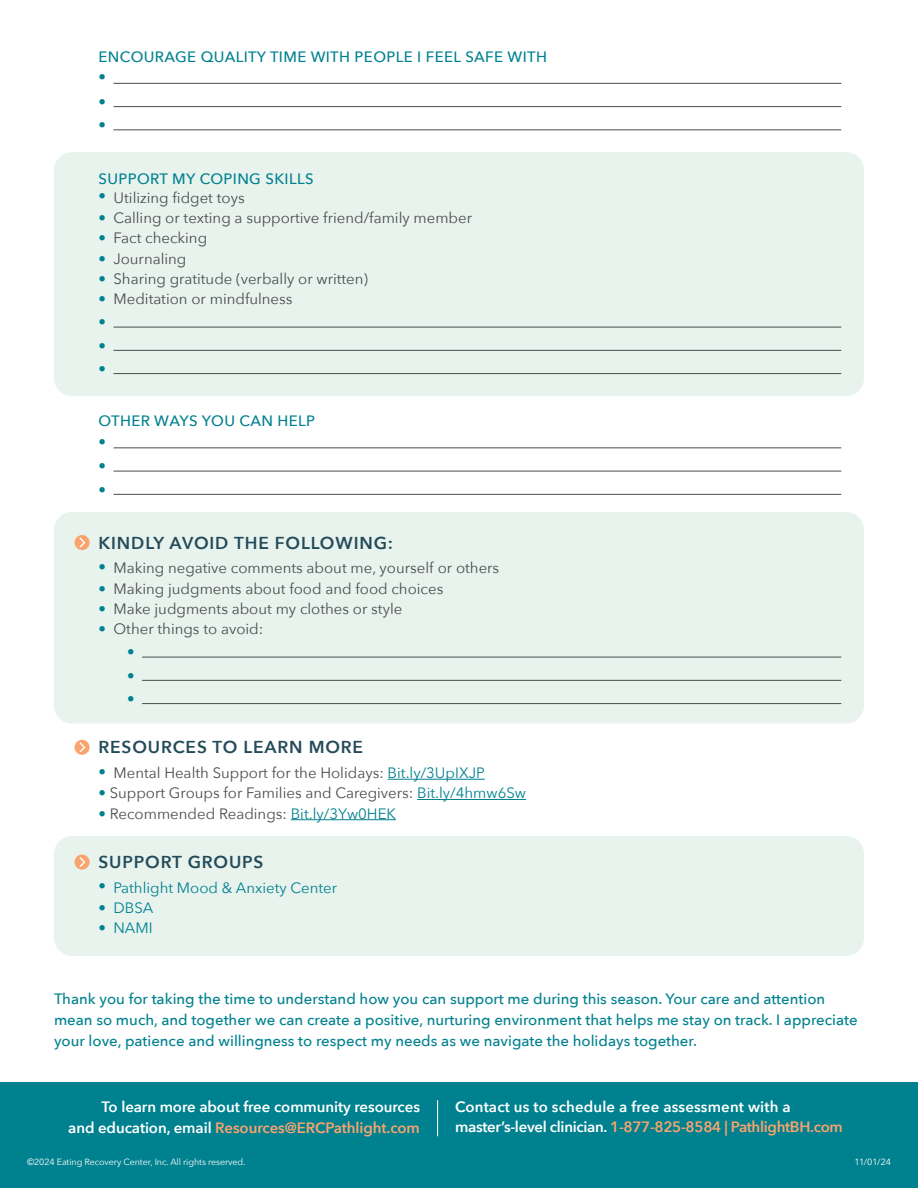
<style>
.page{position:relative;width:918px;height:1188px;background:#fff}
.page>*{position:absolute;margin:0;border:0;box-sizing:border-box;transform-origin:0 0}
.t1{font:600 17.25px "Avenir Next";letter-spacing:.05em;color:#244b59}
.t2{font:15px/23.2px "Avenir Next";color:#4b4c4d}
.t3{font:500 15px/21px "Avenir Next";color:#00818f}
.t4{font:600 15px/19.5px "Avenir Next";letter-spacing:-.005em;color:#fff}
.t5{font:500 15px "Avenir Next";letter-spacing:.025em;color:#00818f}
.t6{font:15px/24.8px "Avenir Next";color:#00818f}
.t7{font:9px "Avenir Next";letter-spacing:-.01em;color:#fff}
.s1{color:#00818f}
.s2{color:#f9a46e}
</style>
<div class="page">
<div style="left:54px;top:152px;width:810px;height:244px;background:#e8f3ee;border-radius:18px"></div>
<div style="left:54px;top:512px;width:810px;height:212px;background:#e8f3ee;border-radius:18px"></div>
<div style="left:54px;top:836px;width:810px;height:120px;background:#e8f3ee;border-radius:18px"></div>
<hr style="left:388px;top:779px;width:97px;height:1px;background:#00818f">
<hr style="left:417px;top:799px;width:109px;height:1px;background:#00818f">
<hr style="left:291px;top:819px;width:105px;height:1px;background:#00818f">
<hr style="left:114px;top:83px;width:727px;height:1px;background:#4b4c4d">
<hr style="left:114px;top:106px;width:727px;height:1px;background:#4b4c4d">
<hr style="left:114px;top:130px;width:727px;height:1px;background:#4b4c4d">
<hr style="left:114px;top:327px;width:727px;height:1px;background:#4b4c4d">
<hr style="left:114px;top:350px;width:727px;height:1px;background:#4b4c4d">
<hr style="left:114px;top:373px;width:727px;height:1px;background:#4b4c4d">
<hr style="left:114px;top:448px;width:727px;height:1px;background:#4b4c4d">
<hr style="left:114px;top:471px;width:727px;height:1px;background:#4b4c4d">
<hr style="left:114px;top:494px;width:727px;height:1px;background:#4b4c4d">
<div style="left:75px;top:535px;width:15px;height:15px;background:#f9a46e;border-radius:50%"></div>
<svg style="left:80px;top:538px;width:5px;height:9px"></svg>
<hr style="left:142px;top:657px;width:699px;height:1px;background:#4b4c4d">
<hr style="left:142px;top:680px;width:699px;height:1px;background:#4b4c4d">
<hr style="left:142px;top:703px;width:699px;height:1px;background:#4b4c4d">
<div style="left:75px;top:740px;width:15px;height:15px;background:#f9a46e;border-radius:50%"></div>
<svg style="left:80px;top:742px;width:5px;height:10px"></svg>
<div style="left:75px;top:855px;width:15px;height:15px;background:#f9a46e;border-radius:50%"></div>
<svg style="left:80px;top:857px;width:5px;height:10px"></svg>
<div style="left:0;top:1082px;width:918px;height:106px;background:#00818f"></div>
<hr style="left:437px;top:1100px;width:1px;height:36px;background:#fff">
<p class="t5" style="left:99px;top:44px;width:450px">ENCOURAGE QUALITY TIME WITH PEOPLE I FEEL SAFE WITH</p>
<p class="t6" style="left:99px;top:64px;width:9px">• •</p>
<p class="t6" style="left:99px;top:112px;width:9px">•</p>
<p class="t5" style="left:99px;top:166px;width:217px">SUPPORT MY COPING SKILLS</p>
<p class="t2" style="left:99px;top:185px;width:148px"><span class="s1">•</span> Utilizing fidget toys</p>
<p class="t2" style="left:99px;top:206px;width:375px"><span class="s1">•</span> Calling or texting a supportive friend/family member</p>
<p class="t2" style="left:99px;top:226px;width:110px"><span class="s1">•</span> Fact checking</p>
<p class="t2" style="left:99px;top:246px;width:89px"><span class="s1">•</span> Journaling</p>
<p class="t2" style="left:99px;top:266px;width:271px"><span class="s1">•</span> Sharing gratitude (verbally or written)</p>
<p class="t2" style="left:99px;top:287px;width:196px"><span class="s1">•</span> Meditation or mindfulness <span class="s1">•<br>•<br>•</span></p>
<p class="t5" style="left:99px;top:408px;width:218px">OTHER WAYS YOU CAN HELP</p>
<p class="t6" style="left:99px;top:428px;width:9px">• •</p>
<p class="t6" style="left:99px;top:476px;width:9px">•</p>
<p class="t1" style="left:99px;top:528px;width:296px">KINDLY AVOID THE FOLLOWING:</p>
<p class="t2" style="left:99px;top:556px;width:402px"><span class="s1">•</span> Making negative comments about me, yourself or others</p>
<p class="t2" style="left:99px;top:576px;width:346px"><span class="s1">•</span> Making judgments about food and food choices</p>
<p class="t2" style="left:99px;top:596px;width:305px"><span class="s1">•</span> Make judgments about my clothes or style</p>
<p class="t2" style="left:127px;top:617px;width:138px;text-indent:-28px"><span class="s1">•</span> Other things to avoid: <span class="s1">•<br>•<br>•</span></p>
<p class="t1" style="left:99px;top:733px;width:266px">RESOURCES TO LEARN MORE</p>
<p class="t2" style="left:99px;top:761px;width:388px"><span class="s1">•</span> Mental Health Support for the Holidays: <span class="s1">Bit.ly/3UpIXJP</span></p>
<p class="t2" style="left:99px;top:781px;width:429px"><span class="s1">•</span> Support Groups for Families and Caregivers: <span class="s1">Bit.ly/4hmw6Sw</span></p>
<p class="t2" style="left:99px;top:801px;width:299px"><span class="s1">•</span> Recommended Readings: <span class="s1">Bit.ly/3Yw0HEK</span></p>
<p class="t1" style="left:99px;top:847px;width:167px">SUPPORT GROUPS</p>
<p class="t6" style="left:99px;top:875px;width:240px">• Pathlight Mood &amp; Anxiety Center</p>
<p class="t6" style="left:99px;top:895px;width:56px">• DBSA</p>
<p class="t6" style="left:99px;top:915px;width:56px">• NAMI</p>
<p class="t3" style="left:54px;top:988px;width:805px">Thank you for taking the time to understand how you can support me during this season. Your care and attention mean so much, and together we can create a positive, nurturing environment that helps me stay on track. I appreciate your love, patience and willingness to respect my needs as we navigate the holidays together.</p>
<p class="t4" style="left:68px;top:1096px;width:353px;line-height:21px;text-align:right">To learn more about free community resources<br>and education, email <span class="s2">Resources@ERCPathlight.com</span></p>
<p class="t7" style="left:27px;top:1154px;width:220px">©2024 Eating Recovery Center, Inc. All rights reserved.</p>
<p class="t7" style="left:855px;top:1154px;width:38px">11/01/24</p>
<p class="t4" style="left:455px;top:1097px;width:389px">Contact us to schedule a free assessment with a master’s-level clinician. <span class="s2">1-877-825-8584 | PathlightBH.com</span></p>
</div>
